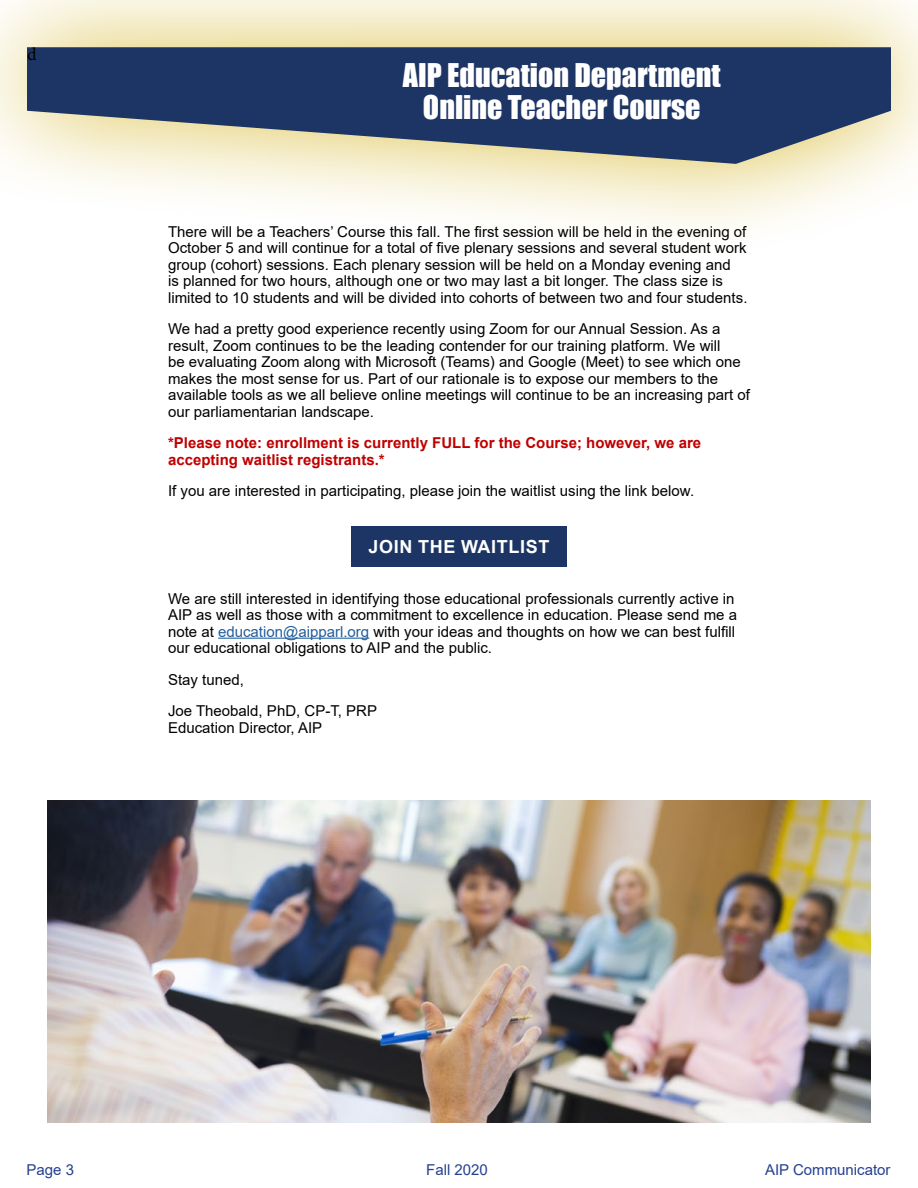
<style>
.page{position:relative;width:918px;height:1188px;background:#fff}
.page>*{position:absolute;margin:0;border:0;box-sizing:border-box;transform-origin:0 0}
.t1{font:30px/32.4px "Impact";color:#fff;text-align:center}
.t2{font:700 18px "Arial";letter-spacing:.035em;color:#fff}
.t3{font:18px "Minion Pro";color:#000}
.t4{font:15px/16.5px "Arial";color:#000}
.t5{font:700 15px/16.5px "Arial";color:#c00000}
.t6{font:15px "Arial";color:#25408f}
.s1{color:#215e9e}
</style>
<div class="page">
<hr style="left:218px;top:638px;width:151px;height:1px;background:#215e9e">
<div style="left:351px;top:526px;width:216px;height:41px;background:#1d3564"></div>
<div style="left:0;top:0;width:918px;height:255px;background:#d7b729;opacity:.87"></div>
<svg style="left:27px;top:47px;width:864px;height:117px;background:#4e5e79"></svg>
<img style="left:47px;top:801px;width:824px;height:322px">
<p class="t3" style="left:27px;top:43px;width:11px">d</p>
<h1 class="t1" style="left:403px;top:58px;width:319px">AIP Education Department<br>Online Teacher Course</h1>
<p class="t4" style="left:168px;top:223px;width:581px">There will be a Teachers’ Course this fall. The first session will be held in the evening of October 5 and will continue for a total of five plenary sessions and several student work group (cohort) sessions. Each plenary session will be held on a Monday evening and<br>is planned for two hours, although one or two may last a bit longer. The class size is limited to 10 students and will be divided into cohorts of between two and four students.</p>
<p class="t4" style="left:168px;top:321px;width:583px">We had a pretty good experience recently using Zoom for our Annual Session. As a result, Zoom continues to be the leading contender for our training platform. We will<br>be evaluating Zoom along with Microsoft (Teams) and Google (Meet) to see which one makes the most sense for us. Part of our rationale is to expose our members to the available tools as we all believe online meetings will continue to be an increasing part of our parliamentarian landscape.</p>
<p class="t5" style="left:168px;top:435px;width:535px">*Please note: enrollment is currently FULL for the Course; however, we are accepting waitlist registrants.*</p>
<p class="t4" style="left:168px;top:483px;width:528px">If you are interested in participating, please join the waitlist using the link below.</p>
<p class="t2" style="left:369px;top:534px;width:182px">JOIN THE WAITLIST</p>
<p class="t4" style="left:168px;top:590px;width:571px">We are still interested in identifying those educational professionals currently active in AIP as well as those with a commitment to excellence in education. Please send me a note at <span class="s1">education@aipparl.org</span> with your ideas and thoughts on how we can best fulfill our educational obligations to AIP and the public.</p>
<p class="t4" style="left:168px;top:663px;width:210px;line-height:31.5px">Stay tuned,<br>Joe Theobald, PhD, CP-T, PRP</p>
<p class="t4" style="left:168px;top:719px;width:156px">Education Director, AIP</p>
<p class="t6" style="left:27px;top:1159px;width:49px">Page 3</p>
<p class="t6" style="left:426px;top:1159px;width:63px">Fall 2020</p>
<p class="t6" style="left:765px;top:1159px;width:127px">AIP Communicator</p>
</div>
